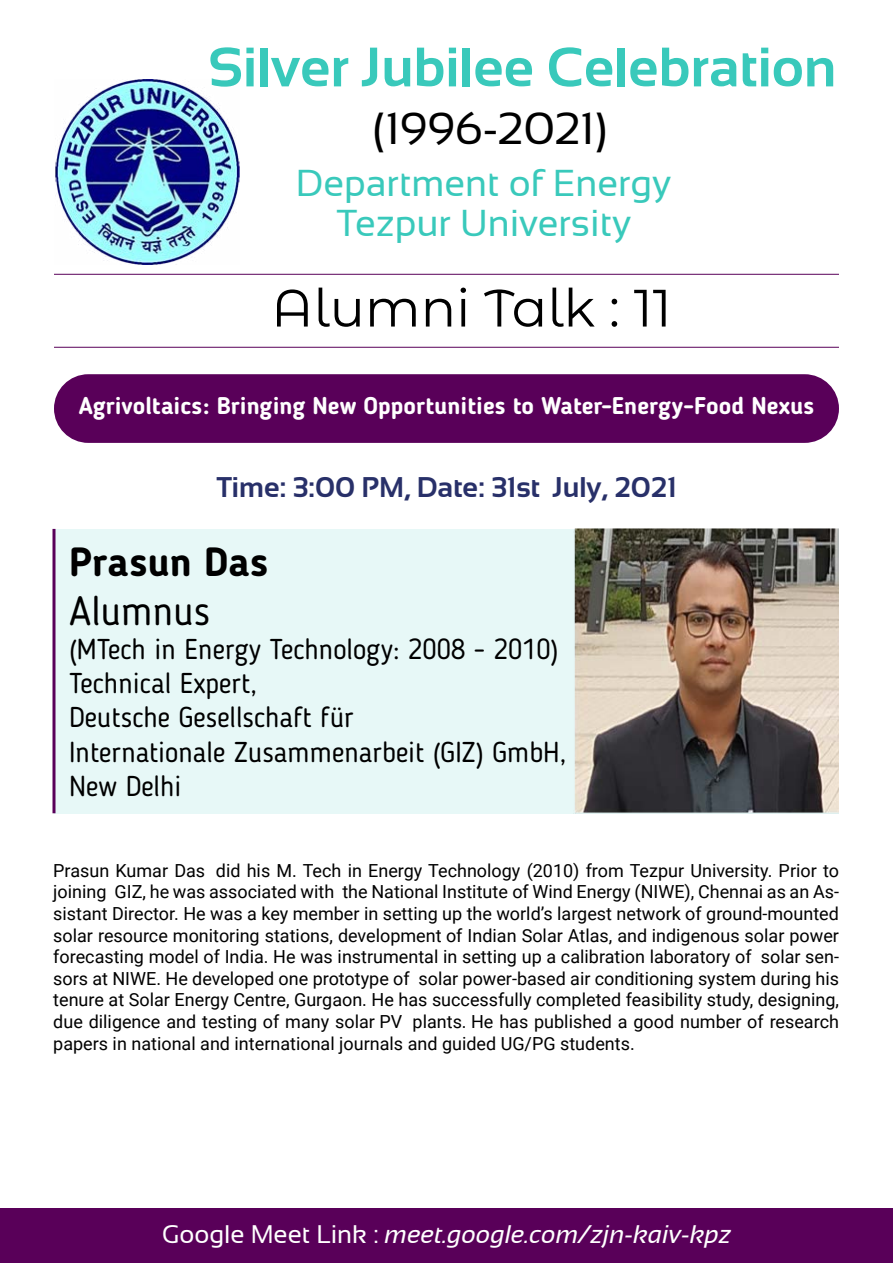
<style>
.page{position:relative;width:893px;height:1263px;background:#fff}
.page>*{position:absolute;margin:0;border:0;box-sizing:border-box;transform-origin:0 0}
.t1{font:700 55.5px "Sansation";color:#39c9bb}
.t2{font:52.5px "Montserrat Alternates";color:#000}
.t3{font:45px "Sansation";color:#000}
.t4{font:700 40.5px "Blogger Sans";letter-spacing:.005em;color:#000}
.t5{font:40.5px "Blogger Sans";color:#000}
.t6{font:37.5px/40.5px "Sansation";color:#39c9bb;text-align:center}
.t7{font:28.5px/34.2px "Blogger Sans";color:#000}
.t8{font:700 28.5px "Sansation";color:#283069}
.t9{font:italic 25.5px "Sansation";color:#fff}
.t10{font:700 24px "Blogger Sans";color:#fff}
.t11{font:18px/21.6px "Roboto";color:#000;text-align:justify}
.s1{font-style:normal}
</style>
<div class="page">
<div style="left:54px;top:529px;width:785px;height:284px;background:#e7f8f7"></div>
<hr style="left:54px;top:274px;width:785px;height:1px;background:#590059">
<hr style="left:54px;top:347px;width:785px;height:1px;background:#590059">
<div style="left:54px;top:374px;width:785px;height:69px;background:#590059;border-radius:34px"></div>
<svg style="left:52px;top:529px;width:4px;height:284px"></svg>
<div style="left:0;top:1209px;width:893px;height:54px;background:#590059"></div>
<img style="left:55px;top:80px;width:185px;height:185px">
<img style="left:574px;top:529px;width:265px;height:284px">
<h1 class="t1" style="left:208px;top:36px;width:630px">Silver Jubilee Celebration</h1>
<h3 class="t3" style="left:373px;top:103px;width:236px">(1996-2021)</h3>
<h3 class="t6" style="left:296px;top:162px;width:377px">Department of Energy<br>Tezpur University</h3>
<h2 class="t2" style="left:271px;top:272px;width:402px">Alumni Talk : 11</h2>
<h3 class="t10" style="left:79px;top:391px;width:737px">Agrivoltaics: Bringing New Opportunities to Water-Energy-Food Nexus</h3>
<h3 class="t8" style="left:217px;top:471px;width:462px">Time: 3:00 PM, Date: 31st July, 2021</h3>
<h3 class="t4" style="left:69px;top:537px;width:201px">Prasun Das</h3>
<h3 class="t5" style="left:69px;top:587px;width:143px">Alumnus</h3>
<h3 class="t7" style="left:69px;top:632px;width:499px">(MTech in Energy Technology: 2008 - 2010)<br>Technical Expert,<br>Deutsche Gesellschaft für<br>Internationale Zusammenarbeit (GIZ) GmbH,<br>New Delhi</h3>
<p class="t11" style="left:53px;top:859px;width:787px">Prasun Kumar Das did his M. Tech in Energy Technology (2010) from Tezpur University. Prior to joining GIZ, he was associated with the National Institute of Wind Energy (NIWE), Chennai as an As&shy;sistant Director. He was a key member in setting up the world’s largest network of ground-mounted solar resource monitoring stations, development of Indian Solar Atlas, and indigenous solar power forecasting model of India. He was instrumental in setting up a calibration laboratory of solar sen&shy;sors at NIWE. He developed one prototype of solar power-based air conditioning system during his tenure at Solar Energy Centre, Gurgaon. He has successfully completed feasibility study, designing, due diligence and testing of many solar PV plants. He has published a good number of research papers in national and international journals and guided UG/PG students.</p>
<h3 class="t9" style="left:162px;top:1219px;width:571px"><span class="s1">Google Meet Link :</span> meet.google.com/zjn-kaiv-kpz</h3>
</div>
